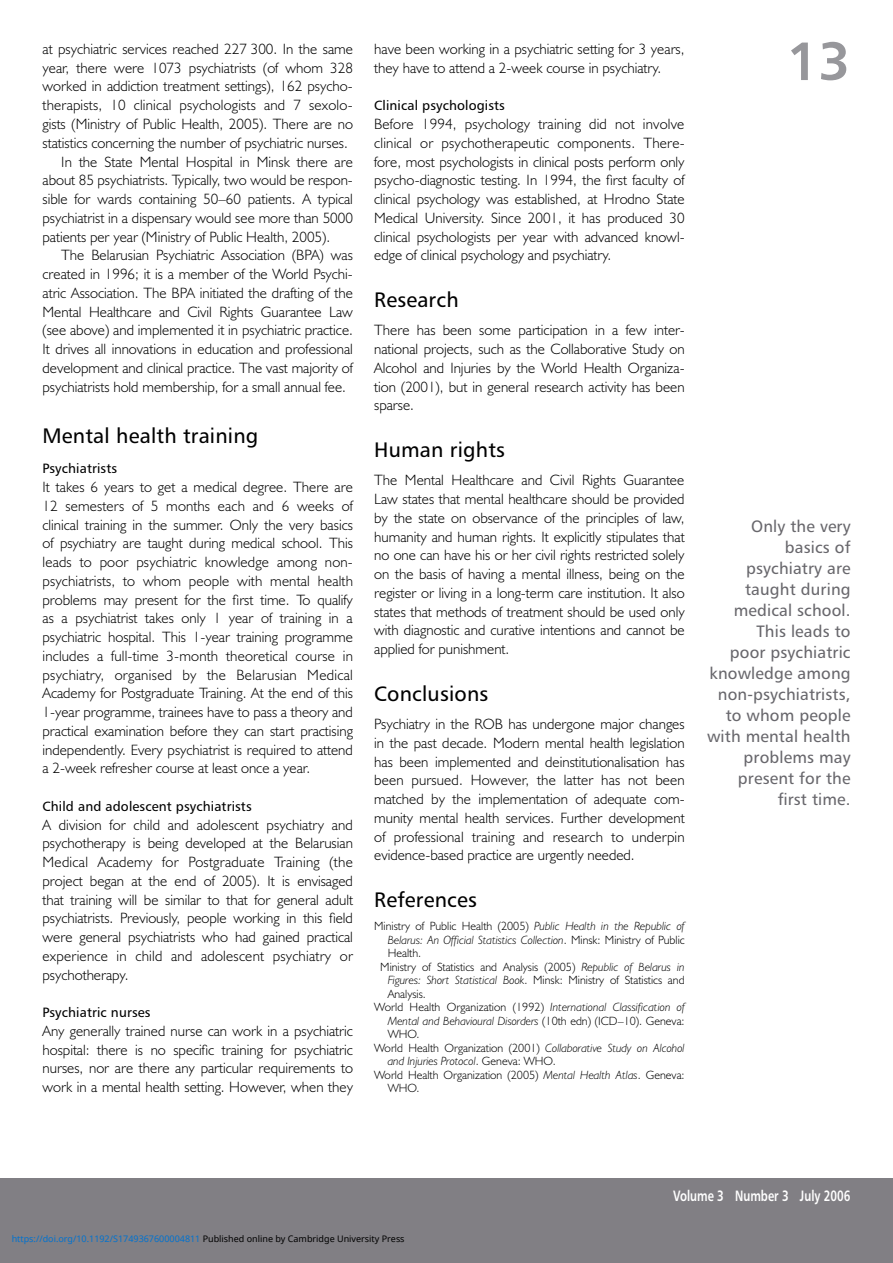
<style>
.page{position:relative;width:893px;height:1263px;background:#fff}
.page>*{position:absolute;margin:0;border:0;box-sizing:border-box;transform-origin:0 0}
.t1{font:54px "Humanist 777 BT Bold B";color:#97979b}
.t2{font:21px "Humanist 777 BT Roman B";letter-spacing:.01em;color:#000}
.t3{font:16.5px/21px "Humanist 777 BT Roman B";letter-spacing:.01em;color:#68676c;text-align:right}
.t4{font:300 15px/18.8px "Humanist 521 BT";color:#000;text-align:justify}
.t5{font:15px "Humanist 777 BT Bold B";color:#fff;scale:.75 1}
.t6{font:13.5px "Humanist 777 BT Roman B";letter-spacing:.01em;color:#000}
.t7{font:300 12px "Humanist 521 BT";color:#000}
.t8{font:italic 300 12px "Humanist 521 BT";color:#000}
.t9{font:9px "Noto Sans";color:#0172cf}
.s1{font-style:italic}
.s2{font-style:normal}
.s3{color:#000}
</style>
<div class="page">
<div style="left:0;top:1178px;width:893px;height:85px;background:#817f84"></div>
<p class="t4" style="left:43px;top:39px;width:312px">at psychiatric services reached 227 300. In the same</p>
<p class="t4" style="left:43px;top:58px;width:312px">year, there were 1073 psychiatrists (of whom 328</p>
<p class="t4" style="left:43px;top:77px;width:311px">worked in addiction treatment settings), 162 psycho-</p>
<p class="t4" style="left:43px;top:95px;width:312px">therapists, 10 clinical psychologists and 7 sexolo-</p>
<p class="t4" style="left:43px;top:114px;width:312px">gists (Ministry of Public Health, 2005). There are no</p>
<p class="t4" style="left:43px;top:133px;width:307px">statistics concerning the number of psychiatric nurses.</p>
<p class="t4" style="left:61px;top:152px;width:293px">In the State Mental Hospital in Minsk there are</p>
<p class="t4" style="left:43px;top:170px;width:312px">about 85 psychiatrists. Typically, two would be respon-</p>
<p class="t4" style="left:43px;top:189px;width:312px">sible for wards containing 50–60 patients. A typical</p>
<p class="t4" style="left:43px;top:208px;width:312px">psychiatrist in a dispensary would see more than 5000</p>
<p class="t4" style="left:43px;top:227px;width:289px">patients per year (Ministry of Public Health, 2005).</p>
<p class="t4" style="left:61px;top:245px;width:293px">The Belarusian Psychiatric Association (BPA) was</p>
<p class="t4" style="left:43px;top:264px;width:312px">created in 1996; it is a member of the World Psychi-</p>
<p class="t4" style="left:43px;top:283px;width:312px">atric Association. The BPA initiated the drafting of the</p>
<p class="t4" style="left:43px;top:302px;width:312px">Mental Healthcare and Civil Rights Guarantee Law</p>
<p class="t4" style="left:43px;top:320px;width:312px">(see above) and implemented it in psychiatric practice.</p>
<p class="t4" style="left:43px;top:339px;width:312px">It drives all innovations in education and professional</p>
<p class="t4" style="left:43px;top:358px;width:312px">development and clinical practice. The vast majority of</p>
<p class="t4" style="left:43px;top:377px;width:305px">psychiatrists hold membership, for a small annual fee.</p>
<h2 class="t2" style="left:43px;top:422px;width:217px">Mental health training</h2>
<p class="t6" style="left:43px;top:460px;width:76px">Psychiatrists</p>
<p class="t4" style="left:43px;top:477px;width:312px">It takes 6 years to get a medical degree. There are 12 semesters of 5 months each and 6 weeks of clinical training in the summer. Only the very basics of psychiatry are taught during medical school. This leads to poor psychiatric knowledge among non&shy;psychiatrists, to whom people with mental health problems may present for the first time. To qualify as a psychiatrist takes only 1 year of training in a psychiatric hospital. This 1-year training programme includes a full-time 3-month theoretical course in psychiatry, organised by the Belarusian Medical Academy for Postgraduate Training. At the end of this 1-year programme, trainees have to pass a theory and practical examination before they can start practising indepen-dently. Every psychiatrist is required to attend a 2-week refresher course at least once a year.</p>
<p class="t6" style="left:43px;top:798px;width:211px">Child and adolescent psychiatrists</p>
<p class="t4" style="left:43px;top:815px;width:312px">A division for child and adolescent psychiatry and psycho-therapy is being developed at the Belarusian Medical Academy for Postgraduate Training (the project began at the end of 2005). It is envisaged that training will be similar to that for general adult psychiatrists. Previously, people working in this field were general psychiatrists who had gained practical experience in child and adolescent psychiatry or psycho-therapy.</p>
<p class="t6" style="left:43px;top:1004px;width:110px">Psychiatric nurses</p>
<p class="t4" style="left:43px;top:1021px;width:312px">Any generally trained nurse can work in a psychiatric hospital: there is no specific training for psychiatric nurses, nor are there any particular requirements to work in a mental health setting. However, when they</p>
<p class="t4" style="left:374px;top:39px;width:312px">have been working in a psychiatric setting for 3 years, they have to attend a 2-week course in psychiatry.</p>
<p class="t6" style="left:374px;top:97px;width:132px">Clinical psychologists</p>
<p class="t4" style="left:374px;top:114px;width:312px">Before 1994, psychology training did not involve clinical or psychotherapeutic components. There&shy;fore, most psychologists in clinical posts perform only psycho-diagnostic testing. In 1994, the first faculty of clinical psychology was established, at Hrodno State Medical University. Since 2001, it has produced 30 clinical psychologists per year with advanced knowl&shy;edge of clinical psychology and psychiatry.</p>
<h2 class="t2" style="left:374px;top:286px;width:86px">Research</h2>
<p class="t4" style="left:374px;top:320px;width:312px">There has been some participation in a few inter&shy;national projects, such as the Collaborative Study on Alcohol and Injuries by the World Health Organiza&shy;tion (2001), but in general research activity has been sparse.</p>
<h2 class="t2" style="left:374px;top:436px;width:132px">Human rights</h2>
<p class="t4" style="left:374px;top:470px;width:312px">The Mental Healthcare and Civil Rights Guarantee Law states that mental healthcare should be provided by the state on observance of the principles of law, humanity and human rights. It explicitly stipulates that no one can have his or her civil rights restricted solely on the basis of having a mental illness, being on the register or living in a long-term care institution. It also states that methods of treatment should be used only with diagnostic and curative intentions and cannot be applied for punishment.</p>
<h2 class="t2" style="left:374px;top:680px;width:116px">Conclusions</h2>
<p class="t4" style="left:374px;top:714px;width:312px">Psychiatry in the ROB has undergone major changes in the past decade. Modern mental health legislation has been implemented and deinstitutionalisation has been pursued. However, the latter has not been matched by the implementation of adequate com&shy;munity mental health services. Further development of professional training and research to underpin evidence-based practice are urgently needed.</p>
<h2 class="t2" style="left:374px;top:886px;width:104px">References</h2>
<p class="t7" style="left:374px;top:919px;width:312px">Ministry of Public Health (2005) <span class="s1">Public Health in the Republic of</span></p>
<p class="t8" style="left:388px;top:932px;width:298px">Belarus: An Official Statistics Collection<span class="s2">. Minsk: Ministry of Public</span></p>
<p class="t7" style="left:388px;top:946px;width:35px">Health.</p>
<p class="t7" style="left:380px;top:959px;width:306px">Ministry of Statistics and Analysis (2005) <span class="s1">Republic of Belarus in</span></p>
<p class="t7" style="left:388px;top:973px;width:298px"><span class="s1">Figures: Short Statistical Book</span>. Minsk: Ministry of Statistics and</p>
<p class="t7" style="left:388px;top:986px;width:40px">Analysis.</p>
<p class="t7" style="left:374px;top:1000px;width:312px">World Health Organization (1992) <span class="s1">International Classification of</span></p>
<p class="t8" style="left:388px;top:1013px;width:298px">Mental and Behavioural Disorders <span class="s2">(10th edn) (ICD–10). Geneva:</span></p>
<p class="t7" style="left:388px;top:1027px;width:33px">WHO.</p>
<p class="t7" style="left:374px;top:1040px;width:312px">World Health Organization (2001) <span class="s1">Collaborative Study on Alcohol</span></p>
<p class="t8" style="left:388px;top:1054px;width:169px">and Injuries Protocol<span class="s2">. Geneva: WHO.</span></p>
<p class="t7" style="left:374px;top:1067px;width:312px">World Health Organization (2005) <span class="s1">Mental Health Atlas</span>. Geneva:</p>
<p class="t7" style="left:388px;top:1081px;width:33px">WHO.</p>
<h1 class="t1" style="left:786px;top:27px;width:66px">1 3</h1>
<p class="t3" style="left:707px;top:516px;width:145px">Only the very basics of psychiatry are taught during medical school.<br>This leads to<br>poor psychiatric knowledge among non-psychiatrists, to whom people with mental health problems may present for the first time.</p>
<p class="t5" style="left:673px;top:1186px;width:238px">Volume 3 Number 3 July 2006</p>
<p class="t9" style="left:12px;top:1232px;width:394px">https://doi.org/10.1192/S1749367600004811 <span class="s3">Published online by Cambridge University Press</span></p>
</div>
